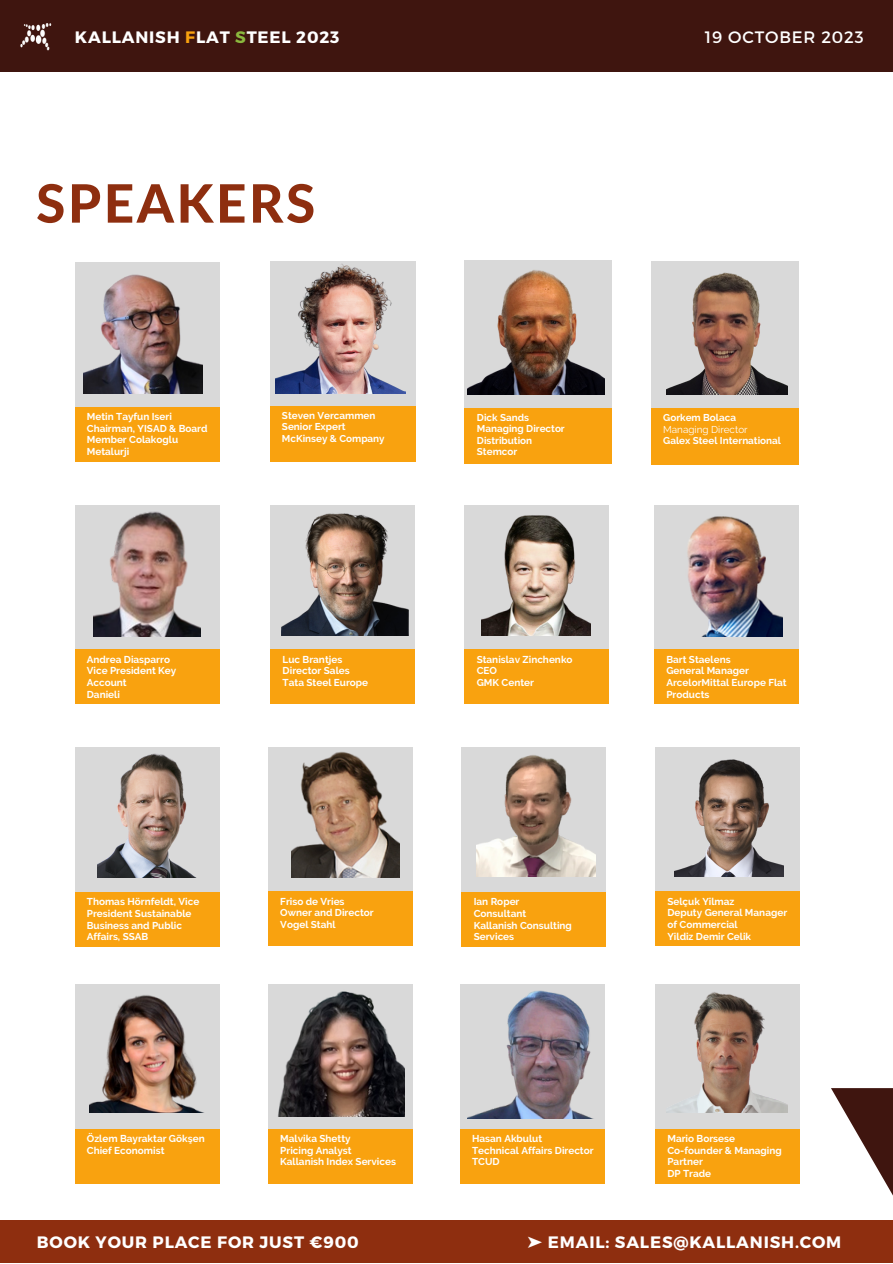
<style>
.page{position:relative;width:893px;height:1264px;background:#fff}
.page>*{position:absolute;margin:0;border:0;box-sizing:border-box;transform-origin:0 0}
.t1{font:800 52.95px "Lato";letter-spacing:.05em;color:#8e2e0f}
.t2{font:700 16.5px "Montserrat";letter-spacing:.05em;color:#fff}
.t3{font:16.5px "Montserrat";letter-spacing:.05em;color:#fff}
.t4{font:700 9.9px/11.6px "Raleway";color:#fff}
.t5{font:9.9px "Raleway";color:#fff}
.s1{color:#f9a20f}
.s2{color:#8bb83e}
.s3{font-family:"Free Serif";font-weight:400}
</style>
<div class="page">
<div style="left:0;top:0;width:892px;height:72px;background:#3f150f"></div>
<svg style="left:831px;top:1088px;width:61px;height:106px"></svg>
<div style="left:0;top:1219px;width:892px;height:43px;background:#8e2e0f"></div>
<img style="left:20px;top:23px;width:32px;height:27px">
<div style="left:75px;top:263px;width:144px;height:144px;background:#d9d9d9"></div>
<div style="left:75px;top:407px;width:144px;height:55px;background:#f9a20f"></div>
<div style="left:270px;top:261px;width:146px;height:145px;background:#d9d9d9"></div>
<div style="left:270px;top:406px;width:146px;height:56px;background:#f9a20f"></div>
<div style="left:465px;top:261px;width:147px;height:147px;background:#d9d9d9"></div>
<div style="left:465px;top:408px;width:147px;height:56px;background:#f9a20f"></div>
<div style="left:651px;top:261px;width:147px;height:147px;background:#d9d9d9"></div>
<div style="left:651px;top:408px;width:147px;height:56px;background:#f9a20f"></div>
<img style="left:666px;top:272px;width:121px;height:122px">
<div style="left:75px;top:505px;width:144px;height:144px;background:#d9d9d9"></div>
<div style="left:75px;top:649px;width:144px;height:55px;background:#f9a20f"></div>
<div style="left:271px;top:505px;width:144px;height:144px;background:#d9d9d9"></div>
<div style="left:271px;top:649px;width:144px;height:55px;background:#f9a20f"></div>
<div style="left:465px;top:505px;width:144px;height:144px;background:#d9d9d9"></div>
<div style="left:465px;top:649px;width:144px;height:55px;background:#f9a20f"></div>
<div style="left:654px;top:505px;width:144px;height:144px;background:#d9d9d9"></div>
<div style="left:654px;top:649px;width:144px;height:55px;background:#f9a20f"></div>
<div style="left:268px;top:747px;width:144px;height:144px;background:#d9d9d9"></div>
<div style="left:268px;top:891px;width:144px;height:55px;background:#f9a20f"></div>
<div style="left:462px;top:747px;width:144px;height:145px;background:#d9d9d9"></div>
<div style="left:462px;top:892px;width:144px;height:54px;background:#f9a20f"></div>
<div style="left:655px;top:747px;width:144px;height:144px;background:#d9d9d9"></div>
<div style="left:655px;top:891px;width:144px;height:55px;background:#f9a20f"></div>
<img style="left:481px;top:515px;width:109px;height:120px">
<img style="left:687px;top:516px;width:95px;height:120px">
<img style="left:477px;top:755px;width:118px;height:121px">
<img style="left:291px;top:752px;width:108px;height:125px">
<img style="left:467px;top:260px;width:137px;height:135px">
<img style="left:93px;top:511px;width:107px;height:125px">
<img style="left:83px;top:262px;width:120px;height:131px">
<img style="left:281px;top:513px;width:127px;height:122px">
<img style="left:276px;top:264px;width:129px;height:129px">
<div style="left:75px;top:747px;width:144px;height:145px;background:#d9d9d9"></div>
<div style="left:75px;top:892px;width:144px;height:54px;background:#f9a20f"></div>
<img style="left:98px;top:753px;width:97px;height:124px">
<div style="left:75px;top:984px;width:144px;height:144px;background:#d9d9d9"></div>
<div style="left:75px;top:1128px;width:144px;height:55px;background:#f9a20f"></div>
<div style="left:268px;top:984px;width:144px;height:144px;background:#d9d9d9"></div>
<div style="left:268px;top:1128px;width:144px;height:55px;background:#f9a20f"></div>
<img style="left:89px;top:995px;width:113px;height:117px">
<img style="left:278px;top:991px;width:126px;height:125px">
<div style="left:460px;top:984px;width:144px;height:144px;background:#d9d9d9"></div>
<div style="left:460px;top:1128px;width:144px;height:55px;background:#f9a20f"></div>
<div style="left:655px;top:984px;width:144px;height:144px;background:#d9d9d9"></div>
<div style="left:655px;top:1128px;width:144px;height:55px;background:#f9a20f"></div>
<img style="left:674px;top:759px;width:109px;height:117px">
<img style="left:673px;top:992px;width:114px;height:120px">
<img style="left:468px;top:990px;width:137px;height:128px">
<p class="t2" style="left:75px;top:27px;width:266px">KALLANISH <span class="s1">F</span>LAT <span class="s2">S</span>TEEL 2023</p>
<p class="t3" style="left:705px;top:27px;width:160px">19 OCTOBER 2023</p>
<p class="t1" style="left:36px;top:170px;width:280px">SPEAKERS</p>
<p class="t4" style="left:87px;top:411px;width:122px">Metin Tayfun Iseri<br>Chairman, YISAD &amp; Board<br>Member Colakoglu<br>Metalurji</p>
<p class="t4" style="left:282px;top:409px;width:95px">Steven Vercammen</p>
<p class="t4" style="left:282px;top:421px;width:65px">Senior Expert</p>
<p class="t4" style="left:282px;top:433px;width:104px">McKinsey &amp; Company</p>
<p class="t4" style="left:87px;top:653px;width:85px">Andrea Diasparro</p>
<p class="t4" style="left:87px;top:665px;width:91px">Vice President Key<br>Account</p>
<p class="t4" style="left:87px;top:688px;width:35px">Danieli</p>
<p class="t4" style="left:282px;top:653px;width:61px">Luc Brantjes</p>
<p class="t4" style="left:282px;top:665px;width:69px">Director Sales</p>
<p class="t4" style="left:282px;top:676px;width:87px">Tata Steel Europe</p>
<p class="t4" style="left:477px;top:411px;width:54px">Dick Sands</p>
<p class="t4" style="left:477px;top:423px;width:89px">Managing Director<br>Distribution</p>
<p class="t4" style="left:477px;top:446px;width:42px">Stemcor</p>
<p class="t4" style="left:476px;top:653px;width:97px">Stanislav Zinchenko</p>
<p class="t4" style="left:476px;top:665px;width:22px">CEO</p>
<p class="t4" style="left:476px;top:676px;width:59px">GMK Center</p>
<p class="t4" style="left:663px;top:412px;width:74px">Gorkem Bolaca</p>
<p class="t5" style="left:663px;top:423px;width:86px">Managing Director</p>
<p class="t4" style="left:663px;top:435px;width:119px">Galex Steel International</p>
<p class="t4" style="left:666px;top:653px;width:66px">Bart Staelens</p>
<p class="t4" style="left:666px;top:665px;width:84px">General Manager</p>
<p class="t4" style="left:666px;top:676px;width:122px">ArcelorMittal Europe Flat<br>Products</p>
<p class="t4" style="left:87px;top:896px;width:114px">Thomas Hörnfeldt, Vice<br>President Sustainable<br>Business and Public<br>Affairs, SSAB</p>
<p class="t4" style="left:280px;top:895px;width:66px">Friso de Vries</p>
<p class="t4" style="left:280px;top:907px;width:95px">Owner and Director</p>
<p class="t4" style="left:280px;top:918px;width:57px">Vogel Stahl</p>
<p class="t4" style="left:473px;top:896px;width:47px">Ian Roper</p>
<p class="t4" style="left:473px;top:907px;width:54px">Consultant</p>
<p class="t4" style="left:473px;top:919px;width:100px">Kallanish Consulting<br>Services</p>
<p class="t4" style="left:667px;top:895px;width:69px">Selçuk Yilmaz</p>
<p class="t4" style="left:667px;top:907px;width:121px">Deputy General Manager of Commercial</p>
<p class="t4" style="left:667px;top:930px;width:85px">Yildiz Demir Celik</p>
<p class="t4" style="left:87px;top:1132px;width:119px">Özlem Bayraktar Gökşen<br>Chief Economist</p>
<p class="t4" style="left:280px;top:1132px;width:72px">Malvika Shetty</p>
<p class="t4" style="left:280px;top:1144px;width:73px">Pricing Analyst</p>
<p class="t4" style="left:280px;top:1155px;width:117px">Kallanish Index Services</p>
<p class="t4" style="left:472px;top:1132px;width:72px">Hasan Akbulut</p>
<p class="t4" style="left:472px;top:1144px;width:123px">Technical Affairs Director</p>
<p class="t4" style="left:472px;top:1155px;width:29px">TCUD</p>
<p class="t4" style="left:667px;top:1132px;width:69px">Mario Borsese</p>
<p class="t4" style="left:667px;top:1144px;width:116px">Co-founder &amp; Managing<br>Partner</p>
<p class="t4" style="left:667px;top:1167px;width:45px">DP Trade</p>
<p class="t2" style="left:37px;top:1230px;width:323px">BOOK YOUR PLACE FOR JUST €900</p>
<p class="t2" style="left:527px;top:1230px;width:315px"><span class="s3">➤</span> EMAIL: SALES@KALLANISH.COM</p>
</div>
